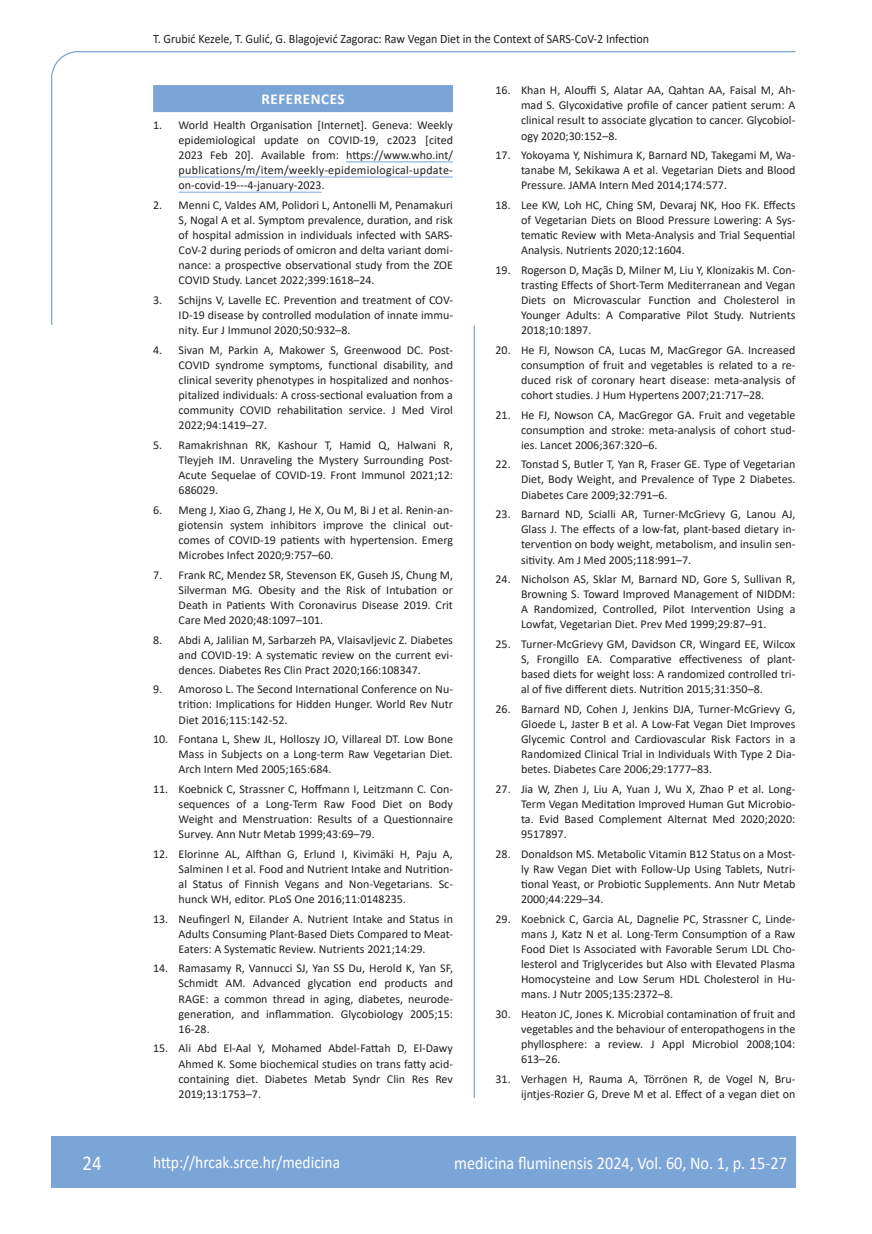
<style>
.page{position:relative;width:872px;height:1234px;background:#fff}
.page>*{position:absolute;margin:0;border:0;box-sizing:border-box;transform-origin:0 0}
.t1{font:21px "Calibri";color:#fff;scale:.9 1}
.t2{font:18px "Calibri";color:#fff;scale:.9 1}
.t3{font:17.25px "Calibri";color:#fff;scale:.9 1}
.naslov_ruler{font:700 15px "Calibri";letter-spacing:.04em;color:#fff}
.glava{font:12.75px "Calibri";color:#231f20;scale:.94 1}
.literatura{font:12px/15.1px "Calibri";color:#231f20;text-align:justify}
</style>
<div class="page">
<svg style="left:51px;top:51px;width:745px;height:274px"></svg>
<hr style="left:473px;top:325px;width:2px;height:772px;background:#7ca5d7">
<div style="left:51px;top:1135px;width:744px;height:51px;background:#7ca5d7"></div>
<div style="left:153px;top:85px;width:300px;height:27px;background:#7ca5d7"></div>
<hr style="left:346px;top:161px;width:107px;height:1px;background:#7ca5d7">
<hr style="left:179px;top:177px;width:274px;height:1px;background:#7ca5d7">
<hr style="left:179px;top:192px;width:143px;height:1px;background:#7ca5d7">
<p class="glava" style="left:153px;top:29px;width:529px">T. Grubić Kezele, T. Gulić, G. Blagojević Zagorac: Raw Vegan Diet in the Context of SARS-CoV-2 Infection</p>
<p class="naslov_ruler" style="left:261px;top:88px;width:85px">REFERENCES</p>
<p class="literatura" style="left:179px;top:117px;width:276px;text-indent:-26px">1. World Health Organisation [Internet]. Geneva: Weekly epidemiological update on COVID-19, c2023 [cited 2023 Feb 20]. Available from: https://www.who.int/ publications/m/item/weekly-epidemiological-update&shy;on-covid-19---4-january-2023.</p>
<p class="literatura" style="left:179px;top:197px;width:276px;text-indent:-26px">2. Menni C, Valdes AM, Polidori L, Antonelli M, Penamakuri S, Nogal A et al. Symptom prevalence, duration, and risk of hospital admission in individuals infected with SARS-CoV-2 during periods of omicron and delta variant domi&shy;nance: a prospective observational study from the ZOE COVID Study. Lancet 2022;399:1618–24.</p>
<p class="literatura" style="left:179px;top:292px;width:276px;text-indent:-26px">3. Schijns V, Lavelle EC. Prevention and treatment of COV-ID‐19 disease by controlled modulation of innate immu&shy;nity. Eur J Immunol 2020;50:932–8.</p>
<p class="literatura" style="left:179px;top:341px;width:276px;text-indent:-26px">4. Sivan M, Parkin A, Makower S, Greenwood DC. Post‐ COVID syndrome symptoms, functional disability, and clinical severity phenotypes in hospitalized and nonhos&shy;pitalized individuals: A cross‐sectional evaluation from a community COVID rehabilitation service. J Med Virol 2022;94:1419–27.</p>
<p class="literatura" style="left:179px;top:437px;width:276px;text-indent:-26px">5. Ramakrishnan RK, Kashour T, Hamid Q, Halwani R, Tleyjeh IM. Unraveling the Mystery Surrounding Post-Acute Sequelae of COVID-19. Front Immunol 2021;12:<br>686029.</p>
<p class="literatura" style="left:179px;top:501px;width:276px;text-indent:-26px">6. Meng J, Xiao G, Zhang J, He X, Ou M, Bi J et al. Renin-an&shy;giotensin system inhibitors improve the clinical out&shy;comes of COVID-19 patients with hypertension. Emerg Microbes Infect 2020;9:757–60.</p>
<p class="literatura" style="left:179px;top:566px;width:276px;text-indent:-26px">7. Frank RC, Mendez SR, Stevenson EK, Guseh JS, Chung M, Silverman MG. Obesity and the Risk of Intubation or Death in Patients With Coronavirus Disease 2019. Crit Care Med 2020;48:1097–101.</p>
<p class="literatura" style="left:179px;top:631px;width:276px;text-indent:-26px">8. Abdi A, Jalilian M, Sarbarzeh PA, Vlaisavljevic Z. Diabetes and COVID-19: A systematic review on the current evi&shy;dences. Diabetes Res Clin Pract 2020;166:108347.</p>
<p class="literatura" style="left:179px;top:681px;width:276px;text-indent:-26px">9. Amoroso L. The Second International Conference on Nu&shy;trition: Implications for Hidden Hunger. World Rev Nutr Diet 2016;115:142-52.</p>
<p class="literatura" style="left:179px;top:731px;width:276px;text-indent:-26px">10. Fontana L, Shew JL, Holloszy JO, Villareal DT. Low Bone Mass in Subjects on a Long-term Raw Vegetarian Diet.<br>Arch Intern Med 2005;165:684.</p>
<p class="literatura" style="left:179px;top:780px;width:276px;text-indent:-26px">11. Koebnick C, Strassner C, Hoffmann I, Leitzmann C. Con&shy;sequences of a Long-Term Raw Food Diet on Body Weight and Menstruation: Results of a Questionnaire Survey. Ann Nutr Metab 1999;43:69–79.</p>
<p class="literatura" style="left:179px;top:845px;width:276px;text-indent:-26px">12. Elorinne AL, Alfthan G, Erlund I, Kivimäki H, Paju A, Salminen I et al. Food and Nutrient Intake and Nutrition&shy;al Status of Finnish Vegans and Non-Vegetarians. Sc&shy;hunck WH, editor. PLoS One 2016;11:0148235.</p>
<p class="literatura" style="left:179px;top:910px;width:276px;text-indent:-26px">13. Neufingerl N, Eilander A. Nutrient Intake and Status in Adults Consuming Plant-Based Diets Compared to Meat-Eaters: A Systematic Review. Nutrients 2021;14:29.</p>
<p class="literatura" style="left:179px;top:960px;width:276px;text-indent:-26px">14. Ramasamy R, Vannucci SJ, Yan SS Du, Herold K, Yan SF, Schmidt AM. Advanced glycation end products and RAGE: a common thread in aging, diabetes, neurode&shy;generation, and inflammation. Glycobiology 2005;15:<br>16-28.</p>
<p class="literatura" style="left:179px;top:1040px;width:276px;text-indent:-26px">15. Ali Abd El-Aal Y, Mohamed Abdel-Fattah D, El-Dawy Ahmed K. Some biochemical studies on trans fatty acid&shy;containing diet. Diabetes Metab Syndr Clin Res Rev 2019;13:1753–7.</p>
<p class="literatura" style="left:521px;top:82px;width:276px;text-indent:-26px">16. Khan H, Alouffi S, Alatar AA, Qahtan AA, Faisal M, Ah&shy;mad S. Glycoxidative profile of cancer patient serum: A clinical result to associate glycation to cancer. Glycobiol&shy;ogy 2020;30:152–8.</p>
<p class="literatura" style="left:521px;top:147px;width:276px;text-indent:-26px">17. Yokoyama Y, Nishimura K, Barnard ND, Takegami M, Wa&shy;tanabe M, Sekikawa A et al. Vegetarian Diets and Blood Pressure. JAMA Intern Med 2014;174:577.</p>
<p class="literatura" style="left:521px;top:197px;width:276px;text-indent:-26px">18. Lee KW, Loh HC, Ching SM, Devaraj NK, Hoo FK. Effects of Vegetarian Diets on Blood Pressure Lowering: A Sys&shy;tematic Review with Meta-Analysis and Trial Sequential Analysis. Nutrients 2020;12:1604.</p>
<p class="literatura" style="left:521px;top:262px;width:276px;text-indent:-26px">19. Rogerson D, Maçãs D, Milner M, Liu Y, Klonizakis M. Con&shy;trasting Effects of Short-Term Mediterranean and Vegan Diets on Microvascular Function and Cholesterol in Younger Adults: A Comparative Pilot Study. Nutrients 2018;10:1897.</p>
<p class="literatura" style="left:521px;top:342px;width:276px;text-indent:-26px">20. He FJ, Nowson CA, Lucas M, MacGregor GA. Increased consumption of fruit and vegetables is related to a re&shy;duced risk of coronary heart disease: meta-analysis of cohort studies. J Hum Hypertens 2007;21:717–28.</p>
<p class="literatura" style="left:521px;top:406px;width:276px;text-indent:-26px">21. He FJ, Nowson CA, MacGregor GA. Fruit and vegetable consumption and stroke: meta-analysis of cohort stud&shy;ies. Lancet 2006;367:320–6.</p>
<p class="literatura" style="left:521px;top:456px;width:276px;text-indent:-26px">22. Tonstad S, Butler T, Yan R, Fraser GE. Type of Vegetarian Diet, Body Weight, and Prevalence of Type 2 Diabetes.<br>Diabetes Care 2009;32:791–6.</p>
<p class="literatura" style="left:521px;top:506px;width:276px;text-indent:-26px">23. Barnard ND, Scialli AR, Turner-McGrievy G, Lanou AJ, Glass J. The effects of a low-fat, plant-based dietary in&shy;tervention on body weight, metabolism, and insulin sen&shy;sitivity. Am J Med 2005;118:991–7.</p>
<p class="literatura" style="left:521px;top:571px;width:276px;text-indent:-26px">24. Nicholson AS, Sklar M, Barnard ND, Gore S, Sullivan R, Browning S. Toward Improved Management of NIDDM:<br>A Randomized, Controlled, Pilot Intervention Using a Lowfat, Vegetarian Diet. Prev Med 1999;29:87–91.</p>
<p class="literatura" style="left:521px;top:635px;width:276px;text-indent:-26px">25. Turner-McGrievy GM, Davidson CR, Wingard EE, Wilcox S, Frongillo EA. Comparative effectiveness of plant&shy;based diets for weight loss: A randomized controlled tri&shy;al of five different diets. Nutrition 2015;31:350–8.</p>
<p class="literatura" style="left:521px;top:700px;width:276px;text-indent:-26px">26. Barnard ND, Cohen J, Jenkins DJA, Turner-McGrievy G, Gloede L, Jaster B et al. A Low-Fat Vegan Diet Improves Glycemic Control and Cardiovascular Risk Factors in a Randomized Clinical Trial in Individuals With Type 2 Dia&shy;betes. Diabetes Care 2006;29:1777–83.</p>
<p class="literatura" style="left:521px;top:780px;width:276px;text-indent:-26px">27. Jia W, Zhen J, Liu A, Yuan J, Wu X, Zhao P et al. Long-Term Vegan Meditation Improved Human Gut Microbio&shy;ta. Evid Based Complement Alternat Med 2020;2020:<br>9517897.</p>
<p class="literatura" style="left:521px;top:845px;width:276px;text-indent:-26px">28. Donaldson MS. Metabolic Vitamin B12 Status on a Most&shy;ly Raw Vegan Diet with Follow-Up Using Tablets, Nutri&shy;tional Yeast, or Probiotic Supplements. Ann Nutr Metab 2000;44:229–34.</p>
<p class="literatura" style="left:521px;top:910px;width:276px;text-indent:-26px">29. Koebnick C, Garcia AL, Dagnelie PC, Strassner C, Linde&shy;mans J, Katz N et al. Long-Term Consumption of a Raw Food Diet Is Associated with Favorable Serum LDL Cho&shy;lesterol and Triglycerides but Also with Elevated Plasma Homocysteine and Low Serum HDL Cholesterol in Hu&shy;mans. J Nutr 2005;135:2372–8.</p>
<p class="literatura" style="left:521px;top:1005px;width:276px;text-indent:-26px">30. Heaton JC, Jones K. Microbial contamination of fruit and vegetables and the behaviour of enteropathogens in the phyllosphere: a review. J Appl Microbiol 2008;104:<br>613–26.</p>
<p class="literatura" style="left:495px;top:1070px;width:301px;text-align:right">31. Verhagen H, Rauma A, Törrönen R, de Vogel N, Bru&shy;ijntjes-Rozier G, Dreve M et al. Effect of a vegan diet on</p>
<p class="t1" style="left:82px;top:1147px;width:23px">24</p>
<p class="t3" style="left:153px;top:1149px;width:209px">http://hrcak.srce.hr/medicina</p>
<p class="t2" style="left:454px;top:1149px;width:371px">medicina fluminensis 2024, Vol. 60, No. 1, p. 15-27</p>
</div>
